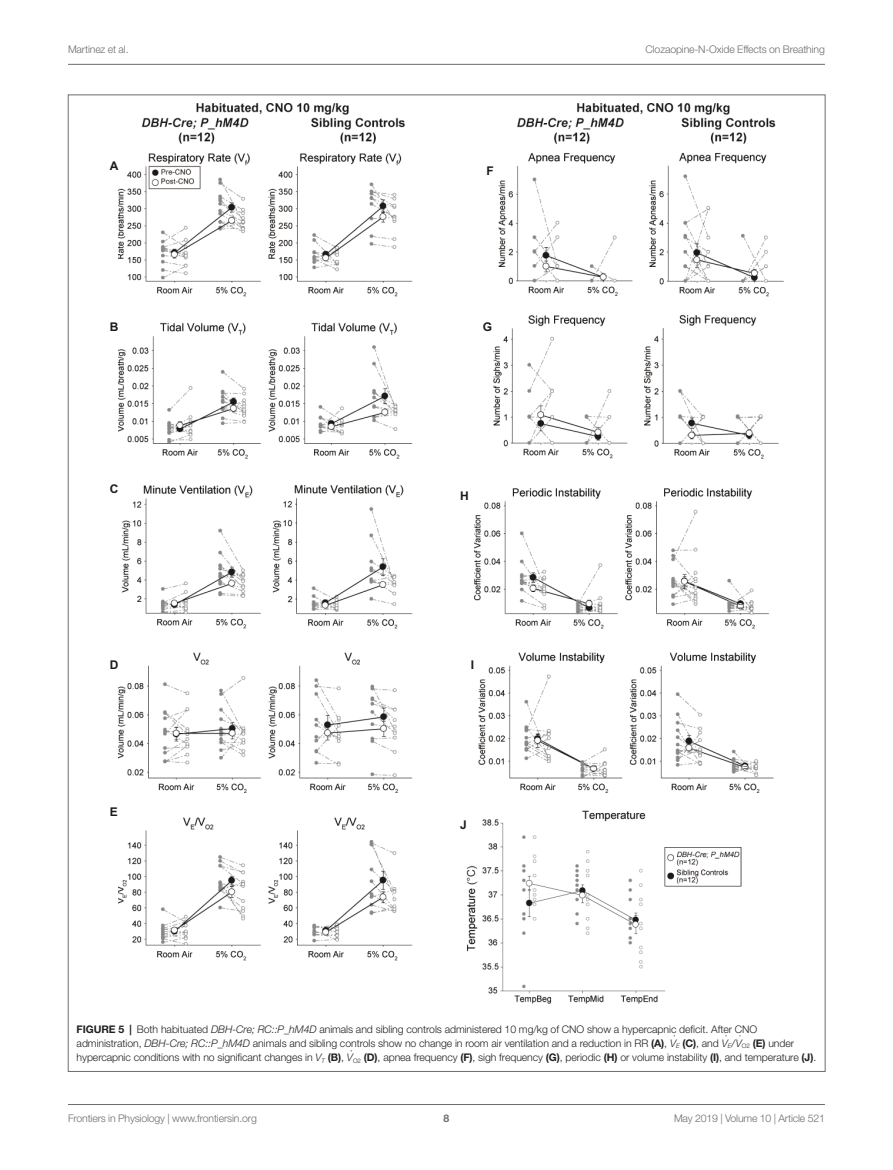
<style>
.page{position:relative;width:893px;height:1170px;background:#fff}
.page>*{position:absolute;margin:0;border:0;box-sizing:border-box;transform-origin:0 0}
.t1{font:700 12px "Arial";color:#1a1a18}
.FIG_LEG{font:300 10.5px/14.2px "Helvetica Neue LT Std";letter-spacing:-.005em;color:#231f20}
.t2{font:300 10.5px "Helvetica Neue LT Std";letter-spacing:-.015em;color:#6c6d70}
.FIG_LEG-2{font:italic 300 10.5px "Helvetica Neue LT Std";color:#231f20}
.t3{font:700 10.5px "Helvetica Neue LT Std";color:#6c6d70}
.s1{font-weight:700}
.s2{font-style:italic}
</style>
<div class="page">
<hr style="left:68px;top:64px;width:757px;height:1px;background:#6c6d70">
<hr style="left:68px;top:1104px;width:757px;height:1px;background:#6c6d70">
<img style="left:118px;top:103px;width:665px;height:900px">
<p class="t2" style="left:68px;top:42px;width:62px">Martinez et al.</p>
<p class="t2" style="left:646px;top:42px;width:181px">Clozaopine-N-Oxide Effects on Breathing</p>
<p class="t1" style="left:110px;top:158px;width:10px">A</p>
<p class="t1" style="left:110px;top:319px;width:10px">B</p>
<p class="t1" style="left:110px;top:481px;width:10px">C</p>
<p class="t1" style="left:110px;top:656px;width:10px">D</p>
<p class="t1" style="left:110px;top:803px;width:10px">E</p>
<p class="t1" style="left:487px;top:163px;width:9px">F</p>
<p class="t1" style="left:483px;top:319px;width:11px">G</p>
<p class="t1" style="left:460px;top:487px;width:10px">H</p>
<p class="t1" style="left:471px;top:656px;width:5px">I</p>
<p class="t1" style="left:460px;top:817px;width:8px">J</p>
<p class="FIG_LEG" style="left:77px;top:1021px;width:682px"><span class="s1">FIGURE 5 |</span> Both habituated <span class="s2">DBH-Cre; RC::P_hM4D</span> animals and sibling controls administered 10 mg/kg of CNO show a hypercapnic deficit. After CNO administration, <span class="s2">DBH-Cre; RC::P_hM4D</span> animals and sibling controls show no change in room air ventilation and a reduction in RR <span class="s1">(A)</span>, <span class="s2">V</span><sup>̇</sup></p>
<p class="FIG_LEG" style="left:676px;top:1035px;width:55px"><sub>E</sub> <span class="s1">(C)</span>, and <span class="s2">V</span><sup>̇</sup></p>
<p class="FIG_LEG-2" style="left:728px;top:1036px;width:18px"><sub>E</sub>/V<sup>̇</sup></p>
<p class="FIG_LEG" style="left:742px;top:1035px;width:54px"><sub>O2</sub> <span class="s1">(E)</span> under</p>
<p class="FIG_LEG" style="left:77px;top:1049px;width:280px">hypercapnic conditions with no significant changes in <span class="s2">V</span><sub>T</sub> <span class="s1">(B)</span>, <span class="s2">V</span><sup>̇</sup></p>
<p class="FIG_LEG" style="left:353px;top:1049px;width:465px"><sub>O2</sub> <span class="s1">(D)</span>, apnea frequency <span class="s1">(F)</span>, sigh frequency <span class="s1">(G)</span>, periodic <span class="s1">(H)</span> or volume instability <span class="s1">(I)</span>, and temperature <span class="s1">(J)</span>.</p>
<p class="t2" style="left:68px;top:1111px;width:190px">Frontiers in Physiology | www.frontiersin.org</p>
<p class="t3" style="left:444px;top:1111px;width:7px">8</p>
<p class="t2" style="left:674px;top:1111px;width:152px">May 2019 | Volume 10 | Article 521</p>
</div>
